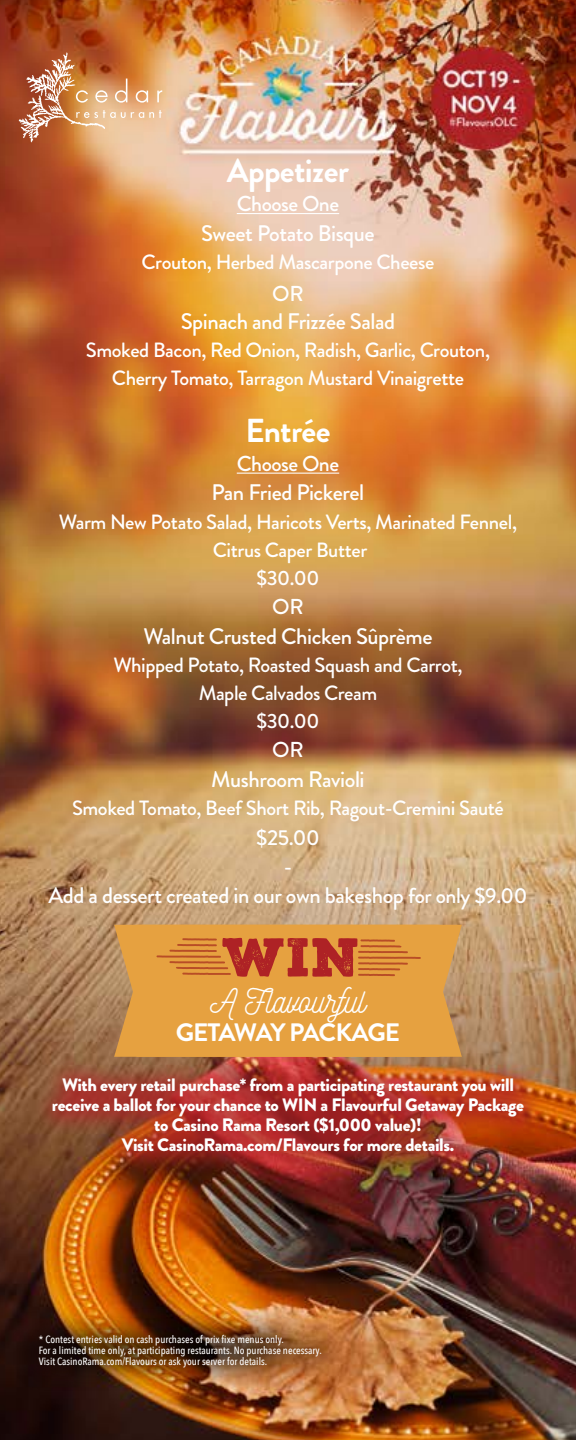
<style>
.page{position:relative;width:576px;height:1440px;background:#fff}
.page>*{position:absolute;margin:0;border:0;box-sizing:border-box;transform-origin:0 0}
.t1{font:34px "Nickainley";color:#fff}
.t2{font:700 33.2px "Brandon Grotesque";letter-spacing:-.02em;color:#fff}
.t3{font:700 25.2px "Brandon Grotesque";letter-spacing:-.045em;color:#fff}
.t4{font:500 22.4px "Brandon Grotesque";letter-spacing:-.02em;color:#fff}
.t5{font:500 21.6px/29.4px "Brandon Grotesque";letter-spacing:-.02em;color:#fff;text-align:center}
.t6{font:500 20.6px/28.2px "Brandon Grotesque";letter-spacing:-.02em;color:#fff;text-align:center}
.t7{font:900 18px/20px "Brandon Grotesque";letter-spacing:-.02em;color:#fff;text-align:center}
.t8{font:500 10.4px/11px "Avenir Next Condensed";color:#fff}
.s1{font-size:21.6px}
</style>
<div class="page">
<img style="left:0;top:0;width:576px;height:1440px">
<hr style="left:237px;top:213px;width:102px;height:1px;background:#fff">
<hr style="left:237px;top:473px;width:102px;height:1px;background:#fff">
<svg style="left:19px;top:52px;width:143px;height:90px;background:#d19265"></svg>
<div style="left:33px;top:1058px;width:516px;height:119px;background:#ae2225;opacity:.75"></div>
<svg style="left:439px;top:925px;width:23px;height:132px;background:#d29a51"></svg>
<div style="left:114px;top:925px;width:325px;height:132px;background:#e6a140"></div>
<svg style="left:157px;top:938px;width:264px;height:39px;background:#cf6f34"></svg>
<div style="left:11px;top:1307px;width:337px;height:87px;background:#000;opacity:.75"></div>
<h2 class="t2" style="left:227px;top:147px;width:124px">Appetizer</h2>
<p class="t5" style="left:237px;top:190px;width:104px">Choose One</p>
<p class="t4" style="left:201px;top:218px;width:175px">Sweet Potato Bisque</p>
<p class="t6" style="left:142px;top:248px;width:294px">Crouton, Herbed Mascarpone Cheese</p>
<p class="t5" style="left:272px;top:279px;width:33px">OR</p>
<p class="t4" style="left:181px;top:306px;width:216px">Spinach and Frizzée Salad</p>
<p class="t6" style="left:86px;top:336px;width:406px">Smoked Bacon, Red Onion, Radish, Garlic, Crouton,<br>Cherry Tomato, Tarragon Mustard Vinaigrette</p>
<h2 class="t2" style="left:246px;top:407px;width:86px">Entrée</h2>
<p class="t5" style="left:237px;top:449px;width:104px">Choose One</p>
<p class="t4" style="left:212px;top:477px;width:154px">Pan Fried Pickerel</p>
<p class="t6" style="left:59px;top:508px;width:460px">Warm New Potato Salad, Haricots Verts, Marinated Fennel,<br>Citrus Caper Butter<br>$30.00</p>
<p class="t5" style="left:272px;top:592px;width:33px">OR</p>
<p class="t4" style="left:143px;top:621px;width:291px">Walnut Crusted Chicken Sûprème</p>
<p class="t6" style="left:113px;top:651px;width:351px">Whipped Potato, Roasted Squash and Carrot,<br>Maple Calvados Cream<br>$30.00</p>
<p class="t5" style="left:272px;top:736px;width:33px">OR</p>
<p class="t4" style="left:211px;top:764px;width:155px">Mushroom Ravioli</p>
<p class="t6" style="left:72px;top:794px;width:433px">Smoked Tomato, Beef Short Rib, Ragout-Cremini Sauté</p>
<p class="t5" style="left:256px;top:823px;width:65px">$25.00 -</p>
<p class="t4" style="left:49px;top:880px;width:480px">Add a dessert created in our own bakeshop <span class="s1">for only $9.00</span></p>
<h1 class="t1" style="left:210px;top:979px;width:157px">A Flavourful</h1>
<p class="t3" style="left:176px;top:1014px;width:226px">GETAWAY PACKAGE</p>
<p class="t7" style="left:52px;top:1075px;width:474px">With every retail purchase* from a participating restaurant you will receive a ballot for your chance to WIN a Flavourful Getaway Package to Casino Rama Resort ($1,000 value)!<br>Visit CasinoRama.com/Flavours for more details.</p>
<p class="t8" style="left:39px;top:1333px;width:284px">* Contest entries valid on cash purchases of prix fixe menus only.<br>For a limited time only, at participating restaurants. No purchase necessary.<br>Visit CasinoRama.com/Flavours or ask your server for details.</p>
</div>
